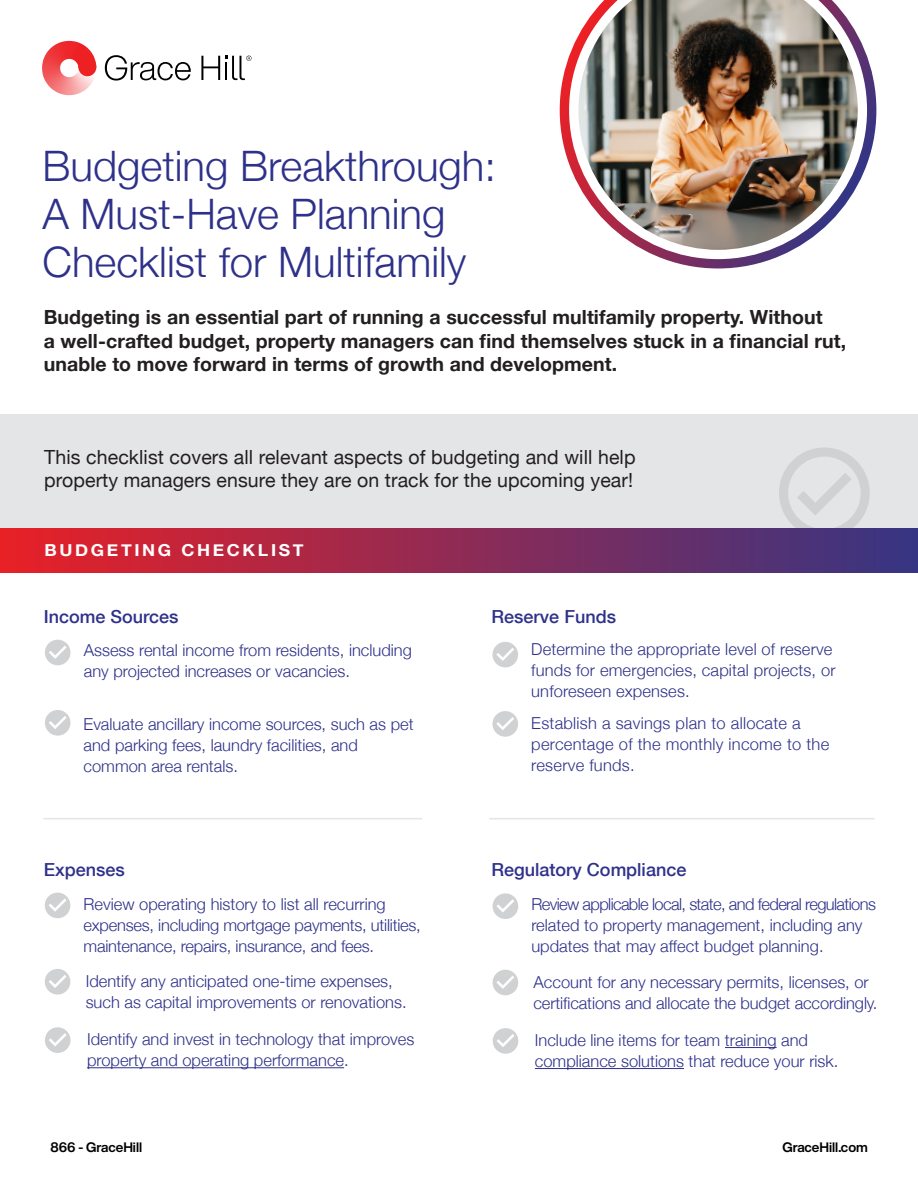
<style>
.page{position:relative;width:918px;height:1188px;background:#fff}
.page>*{position:absolute;margin:0;border:0;box-sizing:border-box;transform-origin:0 0}
.t1{font:300 42px/48px "Helvetica Neue";color:#2e318a}
.t2{font:700 19.5px/23.4px "Helvetica Neue";letter-spacing:.005em;color:#231f20}
.t3{font:19.5px/23.4px "Helvetica Neue";letter-spacing:.005em;color:#231f20}
.t4{font:500 18px "Helvetica Neue";color:#2e318a}
.t5{font:300 16.5px/21px "Helvetica Neue";color:#2e318a}
.t6{font:700 16.5px "Helvetica Neue";letter-spacing:.15em;color:#fff;scale:1.07 1}
.t7{font:700 13.5px "Helvetica Now Display";color:#000}
</style>
<div class="page">
<div style="left:0;top:414px;width:918px;height:118px;background:#e4e5e6"></div>
<svg style="left:779px;top:448px;width:91px;height:81px"></svg>
<svg style="left:45px;top:640px;width:26px;height:25px"></svg>
<svg style="left:45px;top:710px;width:26px;height:26px"></svg>
<div style="left:0;top:529px;width:918px;height:43px;background:linear-gradient(to right,#e82126,#363583)"></div>
<hr style="left:489px;top:818px;width:386px;height:1px;background:#e4e5e6">
<hr style="left:43px;top:818px;width:379px;height:1px;background:#e4e5e6">
<svg style="left:560px;top:36px;width:316px;height:232px"></svg>
<svg style="left:45px;top:1027px;width:26px;height:26px"></svg>
<hr style="left:87px;top:1067px;width:257px;height:1px;background:#2e318a">
<svg style="left:492px;top:642px;width:26px;height:25px"></svg>
<svg style="left:492px;top:711px;width:26px;height:26px"></svg>
<img style="left:578px;top:0;width:280px;height:250px">
<svg style="left:45px;top:893px;width:25px;height:25px"></svg>
<svg style="left:45px;top:969px;width:25px;height:26px"></svg>
<svg style="left:493px;top:1028px;width:25px;height:26px"></svg>
<hr style="left:725px;top:1047px;width:52px;height:1px;background:#2e318a">
<hr style="left:535px;top:1068px;width:149px;height:1px;background:#2e318a">
<svg style="left:493px;top:893px;width:25px;height:26px"></svg>
<svg style="left:493px;top:970px;width:25px;height:25px"></svg>
<svg style="left:105px;top:55px;width:86px;height:26px"></svg>
<svg style="left:201px;top:56px;width:51px;height:24px"></svg>
<svg style="left:42px;top:41px;width:54px;height:54px"></svg>
<h1 class="t1" style="left:43px;top:139px;width:455px">Budgeting Breakthrough:<br>A Must-Have Planning<br>Checklist for Multifamily</h1>
<p class="t2" style="left:44px;top:306px;width:804px">Budgeting is an essential part of running a successful multifamily property. Without<br>a well-crafted budget, property managers can find themselves stuck in a financial rut, unable to move forward in terms of growth and development.</p>
<p class="t3" style="left:44px;top:446px;width:593px">This checklist covers all relevant aspects of budgeting and will help property managers ensure they are on track for the upcoming year!</p>
<p class="t6" style="left:45px;top:538px;width:244px">BUDGETING CHECKLIST</p>
<p class="t4" style="left:44px;top:602px;width:136px">Income Sources</p>
<p class="t4" style="left:492px;top:602px;width:126px">Reserve Funds</p>
<p class="t5" style="left:84px;top:639px;width:330px">Assess rental income from residents, including any projected increases or vacancies.</p>
<p class="t5" style="left:84px;top:712px;width:332px">Evaluate ancillary income sources, such as pet and parking fees, laundry facilities, and common area rentals.</p>
<p class="t5" style="left:531px;top:638px;width:306px">Determine the appropriate level of reserve funds for emergencies, capital projects, or unforeseen expenses.</p>
<p class="t5" style="left:531px;top:712px;width:299px">Establish a savings plan to allocate a percentage of the monthly income to the reserve funds.</p>
<p class="t4" style="left:44px;top:855px;width:83px">Expenses</p>
<p class="t4" style="left:492px;top:855px;width:196px">Regulatory Compliance</p>
<p class="t5" style="left:84px;top:893px;width:339px">Review operating history to list all recurring expenses, including mortgage payments, utilities, maintenance, repairs, insurance, and fees.</p>
<p class="t5" style="left:531px;top:892px;width:346px">Review applicable local, state, and federal regulations related to property management, including any updates that may affect budget planning.</p>
<p class="t5" style="left:86px;top:970px;width:322px">Identify any anticipated one-time expenses, such as capital improvements or renovations.</p>
<p class="t5" style="left:534px;top:971px;width:346px">Account for any necessary permits, licenses, or certifications and allocate the budget accordingly.</p>
<p class="t5" style="left:87px;top:1028px;width:329px">Identify and invest in technology that improves property and operating performance.</p>
<p class="t5" style="left:535px;top:1029px;width:305px">Include line items for team training and compliance solutions that reduce your risk.</p>
<p class="t7" style="left:50px;top:1138px;width:93px">866 - GraceHill</p>
<p class="t7" style="left:782px;top:1138px;width:87px">GraceHill.com</p>
</div>
